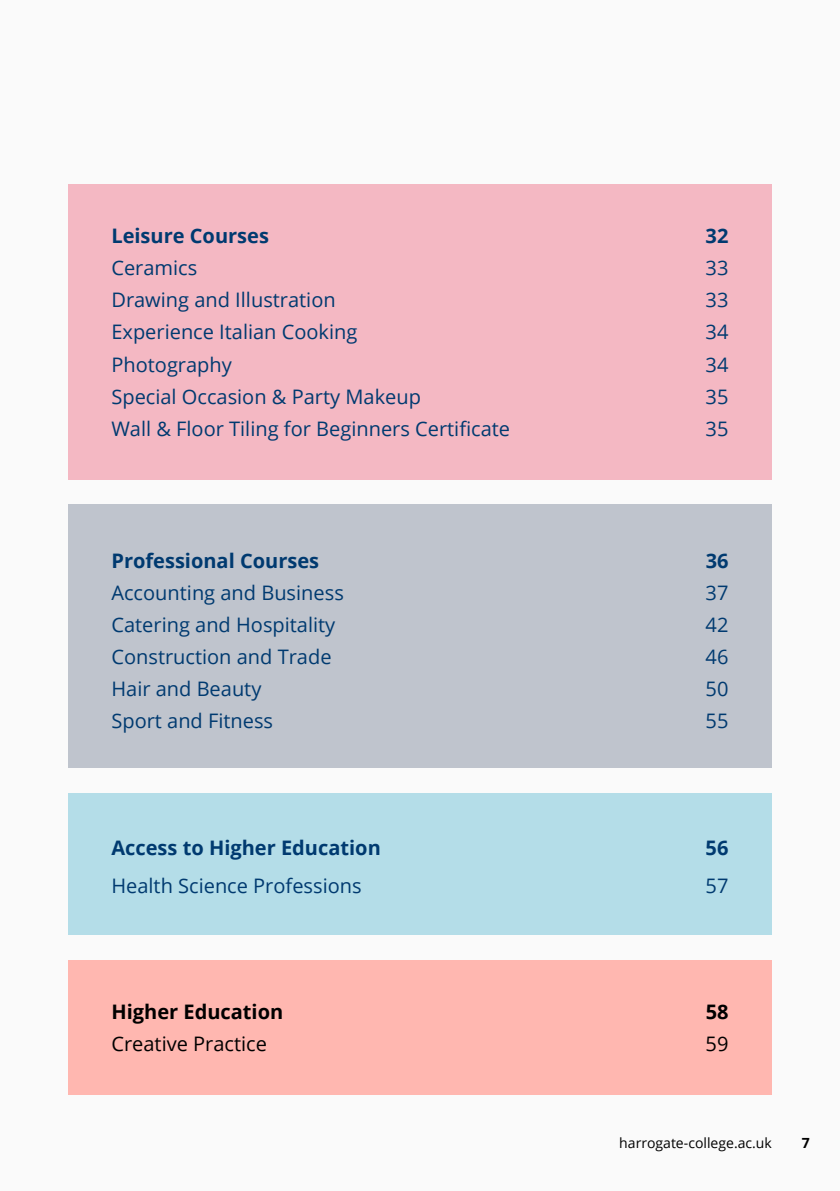
<style>
.page{position:relative;width:840px;height:1191px;background:#fff}
.page>*{position:absolute;margin:0;border:0;box-sizing:border-box;transform-origin:0 0}
.t1{font:20px "Open Sans";color:#003a70}
.t2{font:700 20px "Open Sans";color:#003a70}
.t3{font:20px "Open Sans";color:#000}
.t4{font:700 20px "Open Sans";color:#000}
.t5{font:14px "Open Sans";color:#000}
.t6{font:700 14px "Open Sans";color:#000}
</style>
<div class="page">
<div style="left:0;top:0;width:839px;height:1191px;background:#fafafa"></div>
<div style="left:68px;top:184px;width:703px;height:295px;background:#f4b8c3"></div>
<div style="left:68px;top:505px;width:703px;height:263px;background:#bfc4cd"></div>
<div style="left:68px;top:793px;width:703px;height:141px;background:#b4dde8"></div>
<div style="left:68px;top:960px;width:703px;height:134px;background:#ffb7b0"></div>
<p class="t2" style="left:111px;top:222px;width:159px">Leisure Courses</p>
<p class="t2" style="left:705px;top:222px;width:24px">32</p>
<p class="t1" style="left:111px;top:254px;width:87px">Ceramics</p>
<p class="t1" style="left:705px;top:254px;width:24px">33</p>
<p class="t1" style="left:111px;top:286px;width:226px">Drawing and Illustration</p>
<p class="t1" style="left:705px;top:286px;width:24px">33</p>
<p class="t1" style="left:111px;top:318px;width:247px">Experience Italian Cooking</p>
<p class="t1" style="left:705px;top:318px;width:24px">34</p>
<p class="t1" style="left:111px;top:350px;width:122px">Photography</p>
<p class="t1" style="left:705px;top:350px;width:24px">34</p>
<p class="t1" style="left:111px;top:382px;width:311px">Special Occasion &amp; Party Makeup</p>
<p class="t1" style="left:705px;top:382px;width:24px">35</p>
<p class="t1" style="left:111px;top:414px;width:400px">Wall &amp; Floor Tiling for Beginners Certificate</p>
<p class="t1" style="left:705px;top:414px;width:24px">35</p>
<p class="t2" style="left:111px;top:546px;width:209px">Professional Courses</p>
<p class="t2" style="left:705px;top:546px;width:24px">36</p>
<p class="t1" style="left:111px;top:579px;width:234px">Accounting and Business</p>
<p class="t1" style="left:705px;top:579px;width:24px">37</p>
<p class="t1" style="left:111px;top:611px;width:225px">Catering and Hospitality</p>
<p class="t1" style="left:705px;top:611px;width:24px">42</p>
<p class="t1" style="left:111px;top:643px;width:221px">Construction and Trade</p>
<p class="t1" style="left:705px;top:643px;width:24px">46</p>
<p class="t1" style="left:111px;top:675px;width:151px">Hair and Beauty</p>
<p class="t1" style="left:705px;top:675px;width:24px">50</p>
<p class="t1" style="left:111px;top:707px;width:163px">Sport and Fitness</p>
<p class="t1" style="left:705px;top:707px;width:24px">55</p>
<p class="t2" style="left:111px;top:833px;width:271px">Access to Higher Education</p>
<p class="t2" style="left:705px;top:833px;width:24px">56</p>
<p class="t1" style="left:111px;top:871px;width:252px">Health Science Professions</p>
<p class="t1" style="left:705px;top:871px;width:24px">57</p>
<p class="t4" style="left:111px;top:997px;width:173px">Higher Education</p>
<p class="t4" style="left:705px;top:997px;width:24px">58</p>
<p class="t3" style="left:111px;top:1030px;width:157px">Creative Practice</p>
<p class="t3" style="left:705px;top:1030px;width:24px">59</p>
<p class="t5" style="left:619px;top:1133px;width:154px">harrogate-college.ac.uk</p>
<p class="t6" style="left:801px;top:1133px;width:9px">7</p>
</div>
